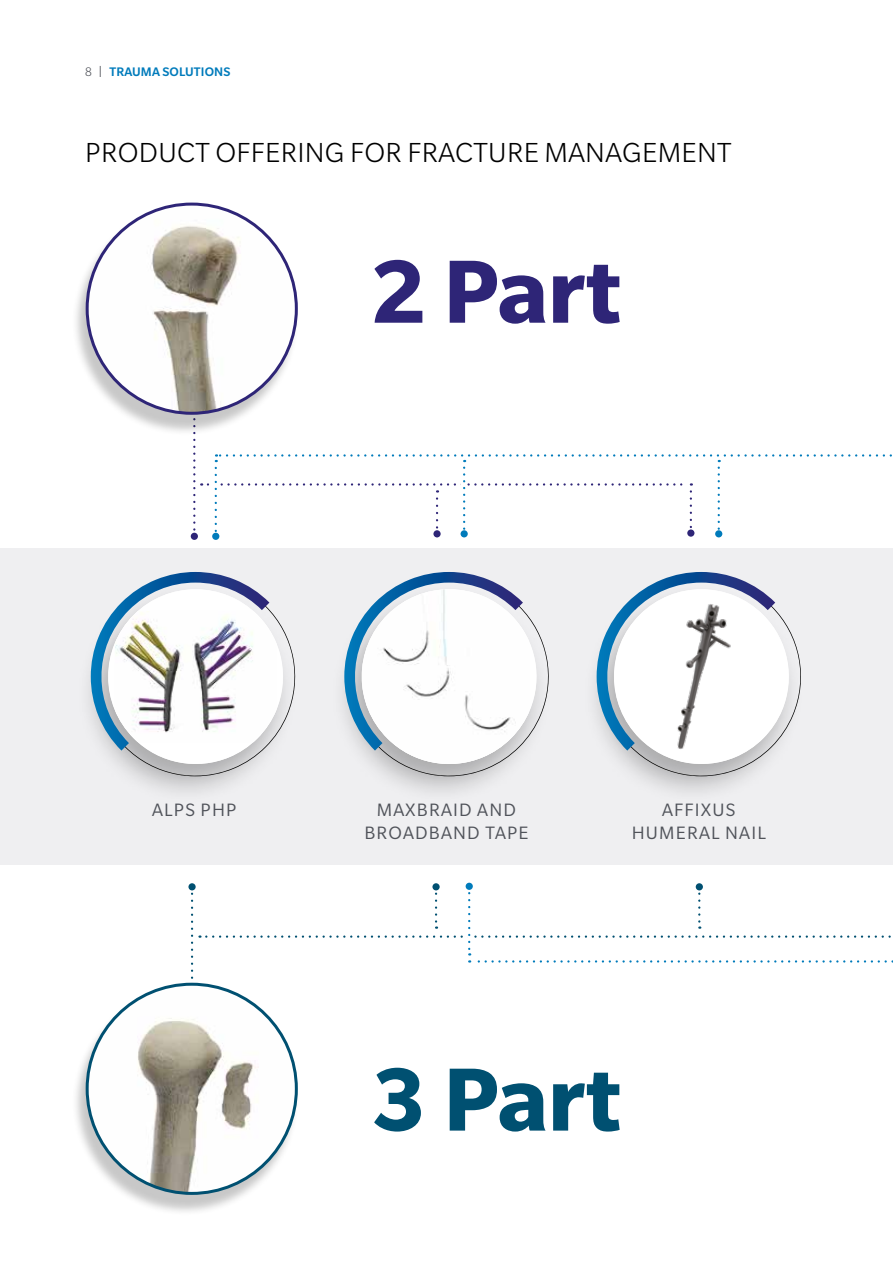
<style>
.page{position:relative;width:893px;height:1263px;background:#fff}
.page>*{position:absolute;margin:0;border:0;box-sizing:border-box;transform-origin:0 0}
.t1{font:700 97.5px "Slate Pro";color:#2e2577}
.t2{font:700 97.5px "Slate Pro";color:#005071}
.t3{font:300 30px "Slate Pro";letter-spacing:.01em;color:#000}
.t4{font:19.5px/23.4px "Slate Pro";letter-spacing:.06em;color:#50535a;text-align:center}
.t5{font:500 13.5px "Slate Pro";letter-spacing:.01em;color:#007bbb}
.s1{font-weight:300;color:#50535a}
.s2{font-weight:300;font-size:17.4px;color:#50535a}
</style>
<div class="page">
<div style="left:0;top:549px;width:893px;height:316px;background:#efeff1"></div>
<div style="left:77px;top:583px;width:221px;height:221px;background:#000;opacity:.28"></div>
<svg style="left:87px;top:572px;width:211px;height:211px"></svg>
<div style="left:330px;top:583px;width:222px;height:221px;background:#000;opacity:.28"></div>
<svg style="left:340px;top:572px;width:212px;height:211px"></svg>
<div style="left:582px;top:583px;width:222px;height:221px;background:#000;opacity:.28"></div>
<svg style="left:593px;top:572px;width:211px;height:211px"></svg>
<div style="left:687px;top:529px;width:7px;height:8px;background:#2e2577;border-radius:50%"></div>
<svg style="left:191px;top:894px;width:2px;height:89px"></svg>
<div style="left:188px;top:883px;width:8px;height:7px;background:#005071;border-radius:50%"></div>
<svg style="left:193px;top:438px;width:2px;height:91px"></svg>
<div style="left:191px;top:533px;width:7px;height:7px;background:#2e2577;border-radius:50%"></div>
<svg style="left:718px;top:468px;width:2px;height:62px"></svg>
<div style="left:715px;top:530px;width:7px;height:7px;background:#007bbb;border-radius:50%"></div>
<svg style="left:206px;top:885px;width:687px;height:77px"></svg>
<div style="left:466px;top:883px;width:7px;height:7px;background:#007bbb;border-radius:50%"></div>
<div style="left:71px;top:208px;width:228px;height:228px;background:#000;opacity:.22"></div>
<img style="left:87px;top:204px;width:209px;height:209px;border-radius:105px">
<div style="left:71px;top:988px;width:228px;height:228px;background:#000;opacity:.22"></div>
<img style="left:87px;top:984px;width:209px;height:209px;border-radius:105px">
<svg style="left:216px;top:454px;width:676px;height:8px"></svg>
<svg style="left:208px;top:468px;width:484px;height:69px"></svg>
<div style="left:212px;top:533px;width:7px;height:7px;background:#007bbb;border-radius:50%"></div>
<p class="t5" style="left:85px;top:64px;width:147px"><span class="s1">8</span> <span class="s2">I</span> TRAUMA SOLUTIONS</p>
<h2 class="t3" style="left:85px;top:137px;width:648px">PRODUCT OFFERING FOR FRACTURE MANAGEMENT</h2>
<h1 class="t1" style="left:371px;top:238px;width:251px">2 Part</h1>
<p class="t4" style="left:152px;top:798px;width:86px">ALPS PHP</p>
<p class="t4" style="left:364px;top:798px;width:166px">MAXBRAID AND<br>BROADBAND TAPE</p>
<p class="t4" style="left:632px;top:798px;width:136px">AFFIXUS<br>HUMERAL NAIL</p>
<h1 class="t2" style="left:371px;top:1045px;width:251px">3 Part</h1>
</div>
